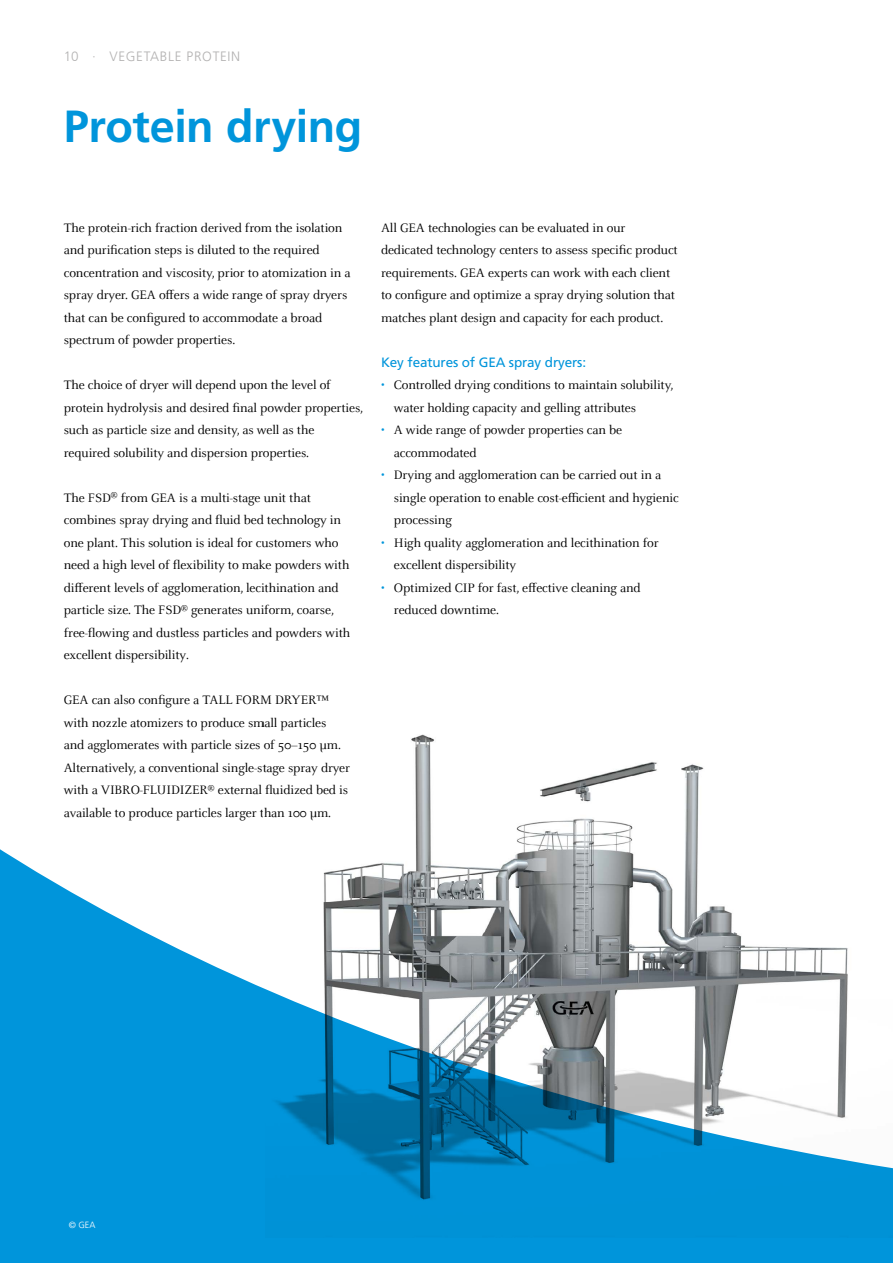
<style>
.page{position:relative;width:893px;height:1263px;background:#fff}
.page>*{position:absolute;margin:0;border:0;box-sizing:border-box;transform-origin:0 0}
.t1{font:700 45px "Frutiger LT Com";letter-spacing:-.01em;color:#0095db}
.t2{font:13.5px/22.5px "Celeste OT";letter-spacing:-.01em;color:#000}
.t3{font:13.5px "Frutiger LT Com";letter-spacing:-.01em;color:#0095db}
.t4{font:300 13.5px "Frutiger LT Com";letter-spacing:.05em;color:#b3b2b2}
.t5{font:300 9px "Frutiger LT Com";color:#fff}
.s1{color:#0095db}
</style>
<div class="page">
<svg style="left:0;top:849px;width:893px;height:414px;fill:#0095db"></svg>
<img style="left:265px;top:734px;width:628px;height:503px">
<p class="t4" style="left:64px;top:49px;width:64px">10 · VEGE</p>
<p class="t4" style="left:144px;top:49px;width:98px">TABLE PROTEIN</p>
<h1 class="t1" style="left:64px;top:99px;width:300px">Protein drying</h1>
<p class="t2" style="left:64px;top:216px;width:288px">The protein-rich fraction derived from the isolation and purification steps is diluted to the required concentration and viscosity, prior to atomization in a spray dryer. GEA offers a wide range of spray dryers that can be configured to accommodate a broad spectrum of powder properties.</p>
<p class="t2" style="left:64px;top:374px;width:301px">The choice of dryer will depend upon the level of protein hydrolysis and desired final powder properties, such as particle size and density, as well as the required solubility and dispersion properties.</p>
<p class="t2" style="left:64px;top:486px;width:288px">The FSD<sup>®</sup> from GEA is a multi-stage unit that combines spray drying and fluid bed technology in one plant. This solution is ideal for customers who need a high level of flexibility to make powders with different levels of agglomeration, lecithination and particle size. The FSD<sup>®</sup> generates uniform, coarse, free-flowing and dustless particles and powders with excellent dispersibility.</p>
<p class="t2" style="left:64px;top:689px;width:288px">GEA can also configure a TALL FORM DRYER™ with nozzle atomizers to produce small particles and agglomerates with particle sizes of 50–150 µm.<br>Alternatively, a conventional single-stage spray dryer with a VIBRO-FLUIDIZER<sup>®</sup> external fluidized bed is available to produce particles larger than 100 µm.</p>
<p class="t2" style="left:381px;top:216px;width:298px">All GEA technologies can be evaluated in our dedicated technology centers to assess specific product requirements. GEA experts can work with each client to configure and optimize a spray drying solution that matches plant design and capacity for each product.</p>
<p class="t3" style="left:381px;top:354px;width:206px">Key features of GEA spray dryers:</p>
<p class="t2" style="left:394px;top:374px;width:281px;text-indent:-13px"><span class="s1">•</span> Controlled drying conditions to maintain solubility, water holding capacity and gelling attributes</p>
<p class="t2" style="left:394px;top:419px;width:230px;text-indent:-13px"><span class="s1">•</span> A wide range of powder properties can be accommodated</p>
<p class="t2" style="left:394px;top:464px;width:286px;text-indent:-13px"><span class="s1">•</span> Drying and agglomeration can be carried out in a single operation to enable cost-efficient and hygienic processing</p>
<p class="t2" style="left:394px;top:531px;width:266px;text-indent:-13px"><span class="s1">•</span> High quality agglomeration and lecithination for excellent dispersibility</p>
<p class="t2" style="left:394px;top:576px;width:248px;text-indent:-13px"><span class="s1">•</span> Optimized CIP for fast, effective cleaning and reduced downtime.</p>
<p class="t5" style="left:69px;top:1220px;width:28px">© GEA</p>
</div>
